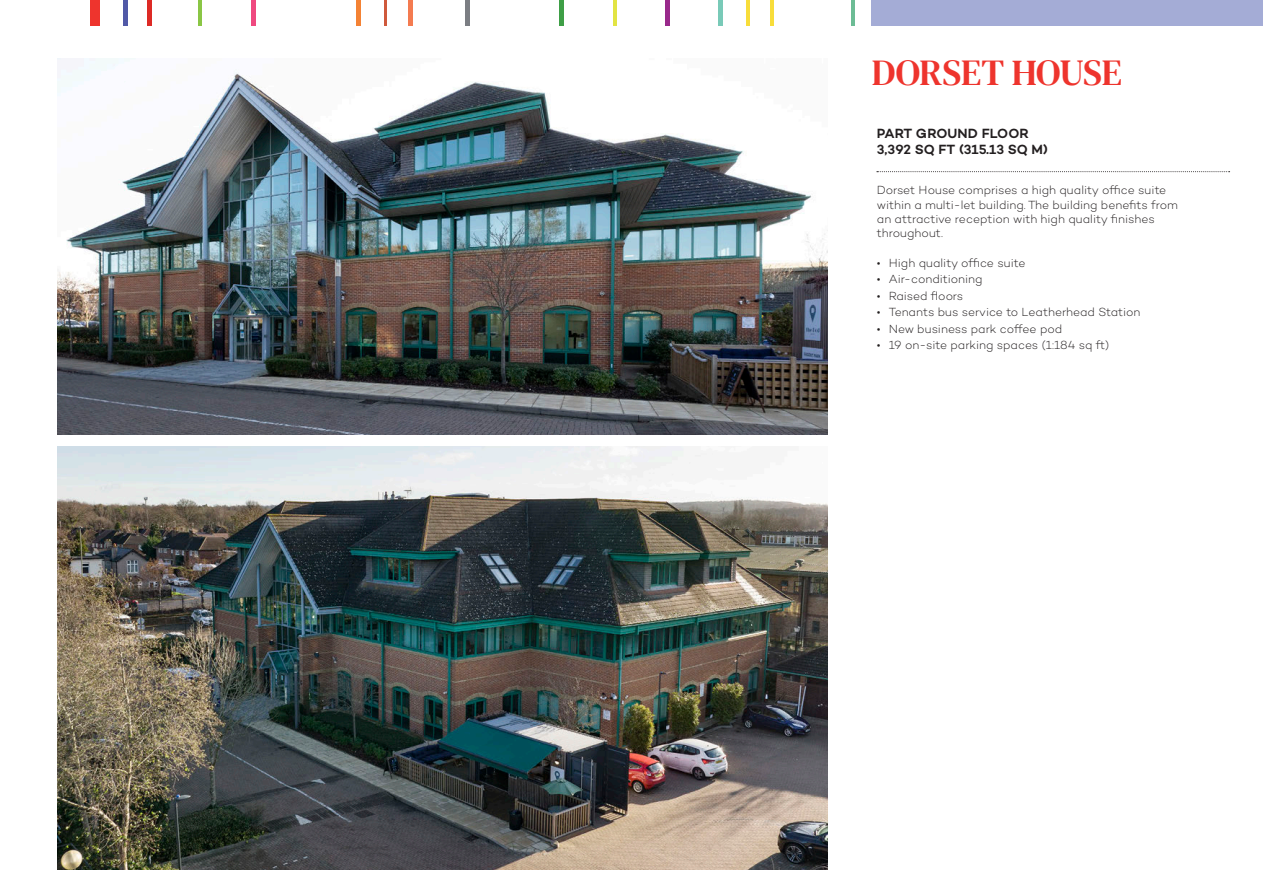
<style>
.page{position:relative;width:1263px;height:893px;background:#fff}
.page>*{position:absolute;margin:0;border:0;box-sizing:border-box;transform-origin:0 0}
.t1{font:36.45px "DM Serif Text";letter-spacing:-.005em;color:#ee342d}
.t2{font:600 13.65px "Campton";color:#231f20}
.t3{font:300 12px/14.4px "Campton";color:#231f20}
</style>
<div class="page">
<div style="left:90px;top:0;width:10px;height:25px;background:#ee342d"></div>
<div style="left:123px;top:0;width:5px;height:25px;background:#5159a7"></div>
<div style="left:147px;top:0;width:5px;height:25px;background:#dd2a25"></div>
<hr style="left:198px;top:0;width:4px;height:25px;background:#8ac645">
<div style="left:251px;top:0;width:5px;height:25px;background:#ef4980"></div>
<div style="left:355px;top:0;width:5px;height:25px;background:#f48234"></div>
<div style="left:408px;top:0;width:5px;height:25px;background:#f47b50"></div>
<div style="left:465px;top:0;width:5px;height:25px;background:#7b7e83"></div>
<div style="left:559px;top:0;width:5px;height:26px;background:#3e9f46"></div>
<div style="left:665px;top:0;width:5px;height:25px;background:#99298b"></div>
<div style="left:717px;top:0;width:5px;height:25px;background:#79cab8"></div>
<hr style="left:746px;top:0;width:4px;height:25px;background:#f8dd3a">
<hr style="left:770px;top:0;width:3px;height:26px;background:#f8dd3a">
<hr style="left:851px;top:0;width:3px;height:25px;background:#6cbc95">
<hr style="left:613px;top:0;width:3px;height:25px;background:#e2e444">
<hr style="left:384px;top:0;width:3px;height:25px;background:#cf593c">
<div style="left:872px;top:0;width:391px;height:26px;background:#a4acd6"></div>
<svg style="left:877px;top:171px;width:353px;height:1px"></svg>
<img style="left:57px;top:59px;width:770px;height:376px">
<img style="left:57px;top:447px;width:770px;height:422px">
<p class="t1" style="left:872px;top:51px;width:252px">DORSET HOUSE</p>
<p class="t2" style="left:877px;top:125px;width:154px">PART GROUND FLOOR</p>
<p class="t2" style="left:877px;top:141px;width:172px">3,392 SQ FT (315.13 SQ M)</p>
<p class="t3" style="left:877px;top:183px;width:303px">Dorset House comprises a high quality office suite within a multi-let building. The building benefits from an attractive reception with high quality finishes throughout.</p>
<p class="t3" style="left:877px;top:255px;width:150px">• High quality office suite</p>
<p class="t3" style="left:877px;top:272px;width:107px">• Air-conditioning</p>
<p class="t3" style="left:877px;top:288px;width:88px">• Raised floors</p>
<p class="t3" style="left:877px;top:305px;width:265px">• Tenants bus service to Leatherhead Station</p>
<p class="t3" style="left:877px;top:321px;width:187px">• New business park coffee pod</p>
<p class="t3" style="left:877px;top:338px;width:234px">• 19 on-site parking spaces (1:184 sq ft)</p>
</div>
